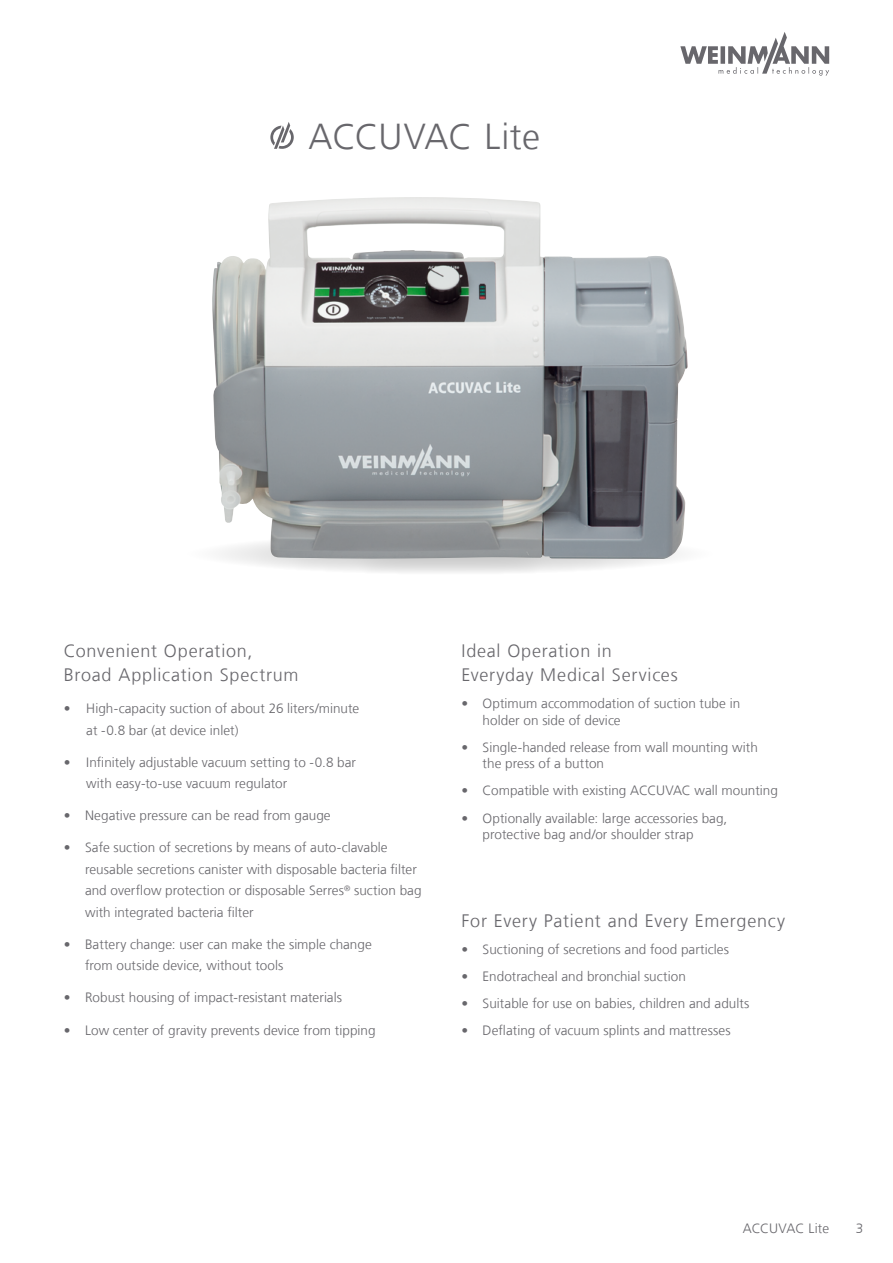
<style>
.page{position:relative;width:893px;height:1263px;background:#fff}
.page>*{position:absolute;margin:0;border:0;box-sizing:border-box;transform-origin:0 0}
.t1{font:300 36px "Frutiger LT Com";letter-spacing:-.005em;color:#68676c}
.t2{font:300 18px/24px "Frutiger LT Com";letter-spacing:.04em;color:#68676c}
.t3{font:300 13.5px/21.5px "Frutiger LT Com";letter-spacing:.005em;color:#68676c}
</style>
<div class="page">
<svg style="left:680px;top:32px;width:149px;height:44px"></svg>
<svg style="left:270px;top:122px;width:24px;height:27px"></svg>
<svg style="left:176px;top:530px;width:548px;height:47px"></svg>
<img style="left:212px;top:197px;width:476px;height:362px">
<h1 class="t1" style="left:309px;top:115px;width:233px">ACCUVAC Lite</h1>
<h2 class="t2" style="left:64px;top:639px;width:236px">Convenient Operation,<br>Broad Application Spectrum</h2>
<p class="t3" style="left:86px;top:698px;width:274px;text-indent:-23px">• High-capacity suction of about 26 liters/minute at -0.8 bar (at device inlet)</p>
<p class="t3" style="left:86px;top:751px;width:271px;text-indent:-23px">• Infinitely adjustable vacuum setting to -0.8 bar with easy-to-use vacuum regulator</p>
<p class="t3" style="left:64px;top:805px;width:268px">• Negative pressure can be read from gauge</p>
<p class="t3" style="left:85px;top:837px;width:338px;text-indent:-21px">• Safe suction of secretions by means of auto-clavable reusable secretions canister with disposable bacteria filter and overflow protection or disposable Serres<sup>®</sup> suction bag with integrated bacteria filter</p>
<p class="t3" style="left:85px;top:933px;width:288px;text-indent:-21px">• Battery change: user can make the simple change from outside device, without tools</p>
<p class="t3" style="left:64px;top:987px;width:280px">• Robust housing of impact-resistant materials</p>
<p class="t3" style="left:64px;top:1020px;width:313px">• Low center of gravity prevents device from tipping</p>
<h2 class="t2" style="left:461px;top:639px;width:218px">Ideal Operation in<br>Everyday Medical Services</h2>
<p class="t3" style="left:483px;top:695px;width:259px;line-height:16.5px;text-indent:-21px">• Optimum accommodation of suction tube in holder on side of device</p>
<p class="t3" style="left:483px;top:739px;width:277px;line-height:16.5px;text-indent:-21px">• Single-handed release from wall mounting with the press of a button</p>
<p class="t3" style="left:461px;top:780px;width:318px">• Compatible with existing ACCUVAC wall mounting</p>
<p class="t3" style="left:483px;top:810px;width:246px;line-height:16.5px;text-indent:-21px">• Optionally available: large accessories bag, protective bag and/or shoulder strap</p>
<h2 class="t2" style="left:461px;top:909px;width:325px">For Every Patient and Every Emergency</h2>
<p class="t3" style="left:461px;top:939px;width:269px">• Suctioning of secretions and food particles</p>
<p class="t3" style="left:461px;top:966px;width:226px">• Endotracheal and bronchial suction</p>
<p class="t3" style="left:461px;top:993px;width:290px">• Suitable for use on babies, children and adults</p>
<p class="t3" style="left:461px;top:1020px;width:271px">• Deflating of vacuum splints and mattresses</p>
<p class="t3" style="left:743px;top:1218px;width:88px">ACCUVAC Lite</p>
<p class="t3" style="left:856px;top:1218px;width:9px">3</p>
</div>
